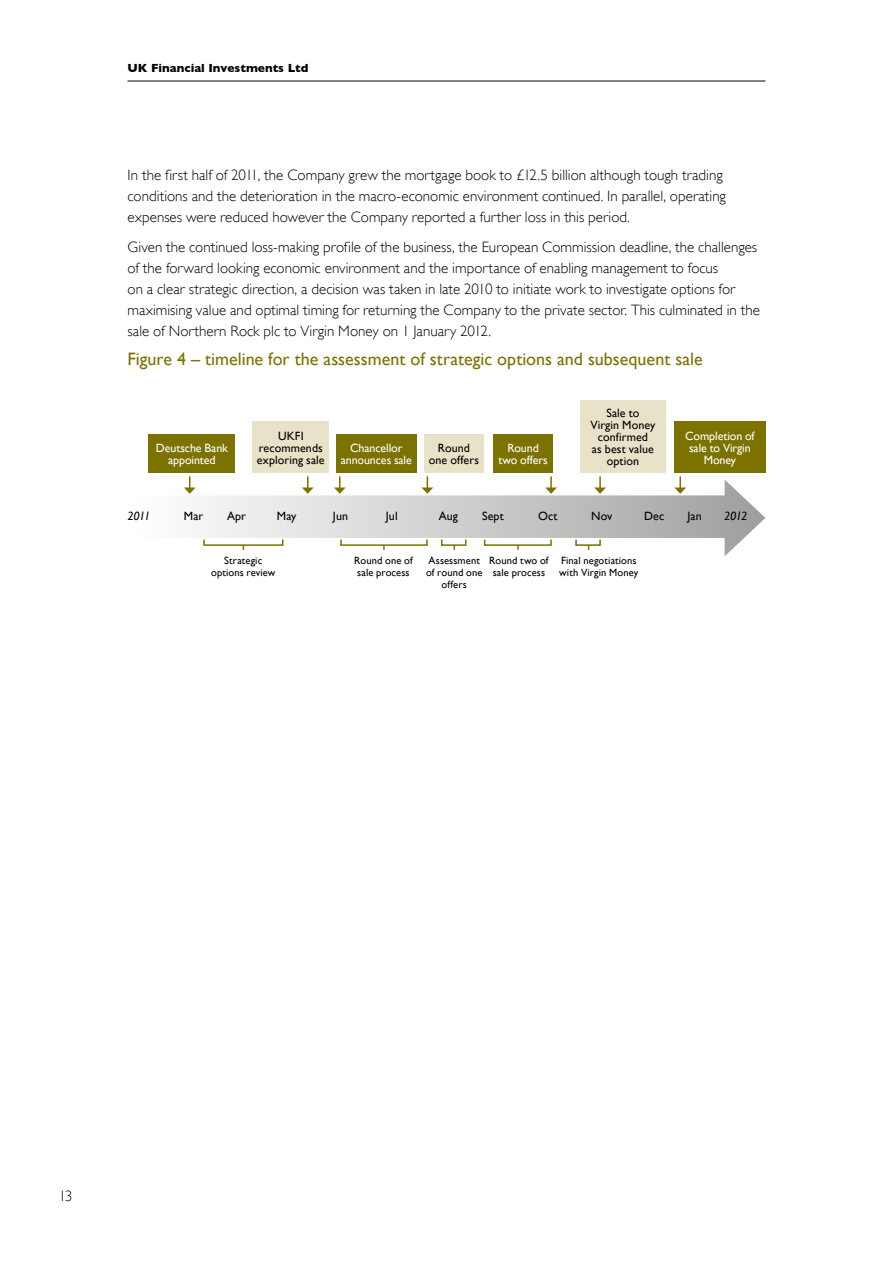
<style>
.page{position:relative;width:893px;height:1263px;background:#fff}
.page>*{position:absolute;margin:0;border:0;box-sizing:border-box;transform-origin:0 0}
.t1{font:18px "Gill Sans";color:#7b7200}
.t2{font:300 15px/21px "Gill Sans";color:#000}
.t3{font:12px/12px "Gill Sans";letter-spacing:.01em;color:#000;text-align:center}
.t4{font:12px/12px "Gill Sans";letter-spacing:-.01em;color:#fff;text-align:center}
.t5{font:700 12px "Gill Sans";color:#000}
.t6{font:italic 12px "Gill Sans";letter-spacing:-.05em;color:#000}
.t7{font:10.5px/12px "Gill Sans";letter-spacing:.01em;color:#000;text-align:center}
</style>
<div class="page">
<hr style="left:128px;top:81px;width:637px;height:1px;background:#000">
<div style="left:674px;top:422px;width:91px;height:51px;background:#7b7200"></div>
<div style="left:580px;top:401px;width:86px;height:72px;background:#e8e3c8"></div>
<div style="left:149px;top:435px;width:86px;height:38px;background:#7b7200"></div>
<div style="left:336px;top:435px;width:81px;height:38px;background:#7b7200"></div>
<div style="left:493px;top:435px;width:60px;height:38px;background:#7b7200"></div>
<div style="left:253px;top:422px;width:76px;height:51px;background:#e8e3c8"></div>
<div style="left:424px;top:435px;width:60px;height:38px;background:#e8e3c8"></div>
<svg style="left:184px;top:479px;width:581px;height:77px"></svg>
<p class="t5" style="left:128px;top:61px;width:182px">UK Financial Investments Ltd</p>
<p class="t2" style="left:128px;top:165px;width:600px">In the first half of 2011, the Company grew the mortgage book to £12.5 billion although tough trading conditions and the deterioration in the macro-economic environment continued. In parallel, operating expenses were reduced however the Company reported a further loss in this period.</p>
<p class="t2" style="left:128px;top:236px;width:634px">Given the continued loss-making profile of the business, the European Commission deadline, the challenges of the forward looking economic environment and the importance of enabling management to focus<br>on a clear strategic direction, a decision was taken in late 2010 to initiate work to investigate options for maximising value and optimal timing for returning the Company to the private sector. This culminated in the sale of Northern Rock plc to Virgin Money on 1 January 2012.</p>
<p class="t1" style="left:128px;top:349px;width:577px">Figure 4 – timeline for the assessment of strategic options and subsequent sale</p>
<p class="t3" style="left:257px;top:429px;width:69px">UKFI recommends exploring sale</p>
<p class="t4" style="left:156px;top:442px;width:74px">Deutsche Bank appointed</p>
<p class="t4" style="left:341px;top:442px;width:73px">Chancellor announces sale</p>
<p class="t4" style="left:498px;top:442px;width:51px">Round two offers</p>
<p class="t3" style="left:429px;top:442px;width:52px">Round one offers</p>
<p class="t3" style="left:590px;top:407px;width:67px">Sale to<br>Virgin Money confirmed<br>as best value option</p>
<p class="t4" style="left:685px;top:429px;width:71px">Completion of sale to Virgin<br>Money</p>
<p class="t6" style="left:128px;top:509px;width:24px">2011</p>
<p class="t3" style="left:184px;top:510px;width:21px">Mar</p>
<p class="t3" style="left:227px;top:510px;width:21px">Apr</p>
<p class="t3" style="left:277px;top:510px;width:21px">May</p>
<p class="t3" style="left:333px;top:510px;width:17px">Jun</p>
<p class="t3" style="left:386px;top:510px;width:13px">Jul</p>
<p class="t3" style="left:439px;top:510px;width:21px">Aug</p>
<p class="t3" style="left:482px;top:510px;width:23px">Sept</p>
<p class="t3" style="left:538px;top:510px;width:21px">Oct</p>
<p class="t3" style="left:591px;top:510px;width:23px">Nov</p>
<p class="t3" style="left:644px;top:510px;width:22px">Dec</p>
<p class="t3" style="left:687px;top:510px;width:16px">Jan</p>
<p class="t6" style="left:724px;top:509px;width:25px">2012</p>
<p class="t7" style="left:211px;top:555px;width:66px">Strategic options review</p>
<p class="t7" style="left:354px;top:555px;width:60px;text-align:left">Round one of sale process</p>
<p class="t7" style="left:489px;top:555px;width:61px">Round two of sale process</p>
<p class="t7" style="left:559px;top:555px;width:81px;text-align:left">Final negotiations with Virgin Money</p>
<p class="t7" style="left:426px;top:555px;width:58px">Assessment of round one offers</p>
<p class="t2" style="left:59px;top:1185px;width:15px">13</p>
</div>
